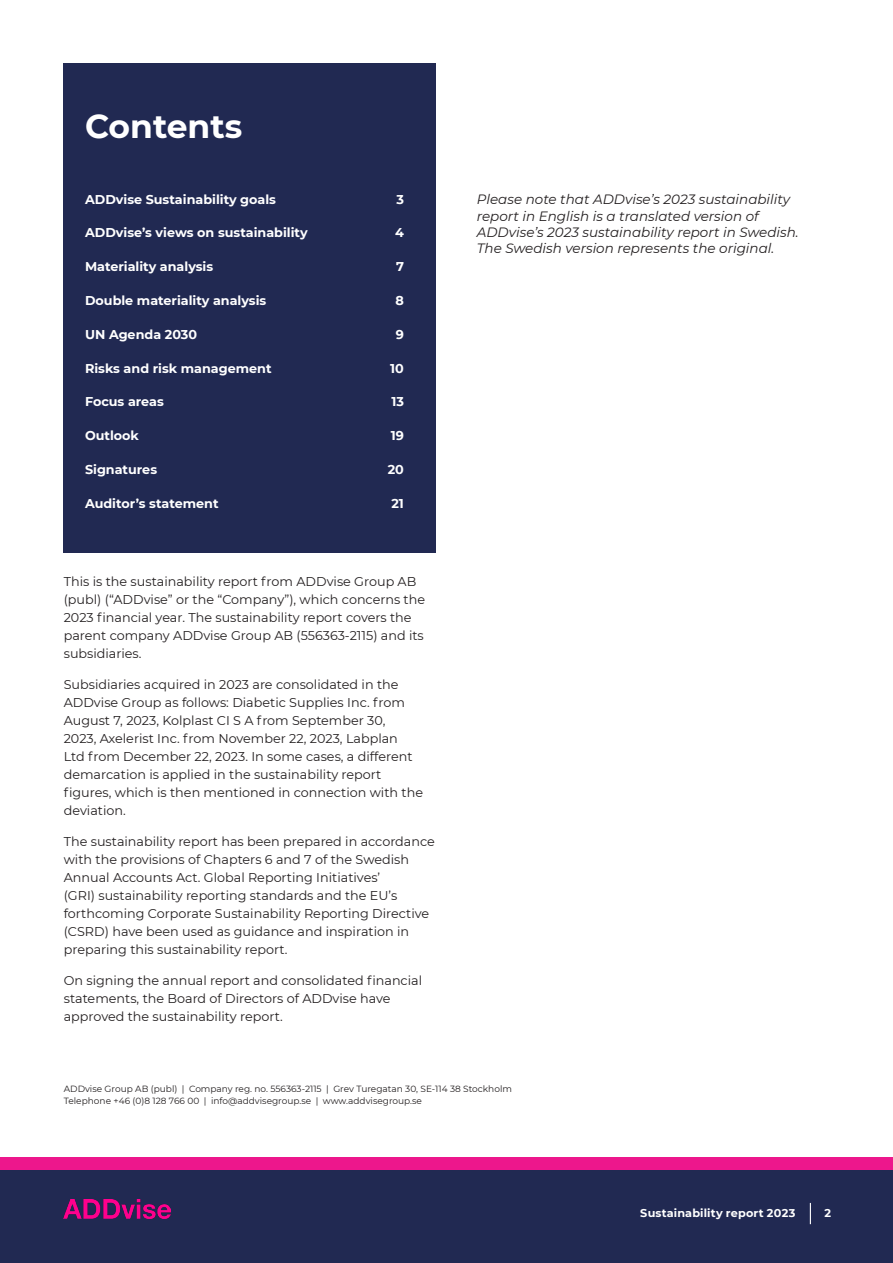
<style>
.page{position:relative;width:893px;height:1263px;background:#fff}
.page>*{position:absolute;margin:0;border:0;box-sizing:border-box;transform-origin:0 0}
.ADDvise_rubrik_1{font:700 33px "Montserrat";color:#fff}
.ADDvise_brödtext{font:italic 13.5px/16.2px "Montserrat";color:#231f20}
.ADDvise_brödtext-2{font:12.75px/18px "Montserrat";color:#231f20}
.ADDvise_brödtext_indrag{font:12.75px/18px "Montserrat";color:#231f20}
.ADDvise_innehållsförteckning_nivå_1{font:700 12.75px "Montserrat";color:#fff}
.ADDvise_dokumentrubrik{font:700 11.25px "Montserrat";letter-spacing:.015em;color:#fff}
._07_Faktatext{font:9px "Montserrat";color:#231f20}
</style>
<div class="page">
<div style="left:64px;top:64px;width:372px;height:489px;background:#212952"></div>
<div style="left:0;top:1161px;width:893px;height:102px;background:#212952"></div>
<div style="left:0;top:1157px;width:893px;height:12px;background:#ed178c"></div>
<svg style="left:810px;top:1203px;width:1px;height:21px"></svg>
<img style="left:64px;top:1199px;width:106px;height:19px">
<p class="ADDvise_rubrik_1" style="left:85px;top:103px;width:159px">Contents</p>
<p class="ADDvise_innehållsförteckning_nivå_1" style="left:85px;top:190px;width:192px">ADDvise Sustainability goals</p>
<p class="ADDvise_innehållsförteckning_nivå_1" style="left:396px;top:190px;width:9px">3</p>
<p class="ADDvise_innehållsförteckning_nivå_1" style="left:85px;top:224px;width:224px">ADDvise’s views on sustainability</p>
<p class="ADDvise_innehållsförteckning_nivå_1" style="left:395px;top:224px;width:10px">4</p>
<p class="ADDvise_innehållsförteckning_nivå_1" style="left:85px;top:257px;width:130px">Materiality analysis</p>
<p class="ADDvise_innehållsförteckning_nivå_1" style="left:396px;top:257px;width:9px">7</p>
<p class="ADDvise_innehållsförteckning_nivå_1" style="left:85px;top:291px;width:183px">Double materiality analysis</p>
<p class="ADDvise_innehållsförteckning_nivå_1" style="left:396px;top:291px;width:10px">8</p>
<p class="ADDvise_innehållsförteckning_nivå_1" style="left:85px;top:325px;width:114px">UN Agenda 2030</p>
<p class="ADDvise_innehållsförteckning_nivå_1" style="left:396px;top:325px;width:10px">9</p>
<p class="ADDvise_innehållsförteckning_nivå_1" style="left:85px;top:359px;width:188px">Risks and risk management</p>
<p class="ADDvise_innehållsförteckning_nivå_1" style="left:390px;top:359px;width:15px">10</p>
<p class="ADDvise_innehållsförteckning_nivå_1" style="left:85px;top:392px;width:80px">Focus areas</p>
<p class="ADDvise_innehållsförteckning_nivå_1" style="left:391px;top:392px;width:14px">13</p>
<p class="ADDvise_innehållsförteckning_nivå_1" style="left:85px;top:426px;width:56px">Outlook</p>
<p class="ADDvise_innehållsförteckning_nivå_1" style="left:391px;top:426px;width:15px">19</p>
<p class="ADDvise_innehållsförteckning_nivå_1" style="left:85px;top:460px;width:74px">Signatures</p>
<p class="ADDvise_innehållsförteckning_nivå_1" style="left:388px;top:460px;width:18px">20</p>
<p class="ADDvise_innehållsförteckning_nivå_1" style="left:85px;top:494px;width:135px">Auditor’s statement</p>
<p class="ADDvise_innehållsförteckning_nivå_1" style="left:391px;top:494px;width:14px">21</p>
<p class="ADDvise_brödtext-2" style="left:64px;top:572px;width:363px">This is the sustainability report from ADDvise Group AB (publ) (“ADDvise” or the “Company”), which concerns the 2023 financial year. The sustainability report covers the parent company ADDvise Group AB (556363-2115) and its subsidiaries.</p>
<p class="ADDvise_brödtext-2" style="left:64px;top:675px;width:361px">Subsidiaries acquired in 2023 are consolidated in the ADDvise Group as follows: Diabetic Supplies Inc. from August 7, 2023, Kolplast CI S A from September 30,<br>2023, Axelerist Inc. from November 22, 2023, Labplan<br>Ltd from December 22, 2023. In some cases, a different demarcation is applied in the sustainability report figures, which is then mentioned in connection with the deviation.</p>
<p class="ADDvise_brödtext_indrag" style="left:64px;top:832px;width:373px">The sustainability report has been prepared in accordance with the provisions of Chapters 6 and 7 of the Swedish Annual Accounts Act. Global Reporting Initiatives’<br>(GRI) sustainability reporting standards and the EU’s forthcoming Corporate Sustainability Reporting Directive (CSRD) have been used as guidance and inspiration in preparing this sustainability report.</p>
<p class="ADDvise_brödtext_indrag" style="left:64px;top:971px;width:360px">On signing the annual report and consolidated financial statements, the Board of Directors of ADDvise have approved the sustainability report.</p>
<p class="ADDvise_brödtext" style="left:477px;top:191px;width:323px">Please note that ADDvise’s 2023 sustainability report in English is a translated version of ADDvise’s 2023 sustainability report in Swedish.<br>The Swedish version represents the original.</p>
<p class="_07_Faktatext" style="left:64px;top:1082px;width:450px">ADDvise Group AB (publ) | Company reg. no. 556363-2115 | Grev Turegatan 30, SE-114 38 Stockholm</p>
<p class="_07_Faktatext" style="left:64px;top:1094px;width:360px">Telephone +46 (0)8 128 766 00 | info@addvisegroup.se | www.addvisegroup.se</p>
<p class="ADDvise_dokumentrubrik" style="left:640px;top:1205px;width:157px">Sustainability report 2023</p>
<p class="ADDvise_dokumentrubrik" style="left:824px;top:1205px;width:8px">2</p>
</div>
